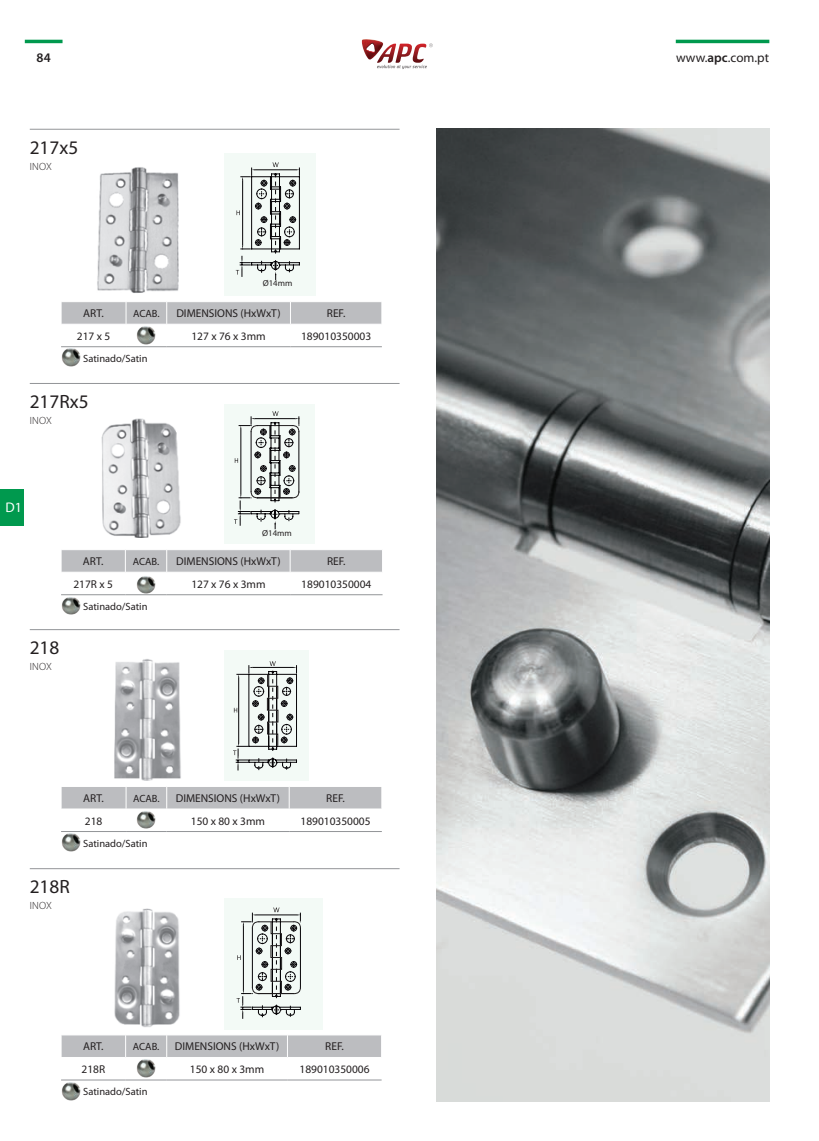
<style>
.page{position:relative;width:819px;height:1141px;background:#fff}
.page>*{position:absolute;margin:0;border:0;box-sizing:border-box;transform-origin:0 0}
.t1{font:19.25px "Myriad Pro";color:#231f20}
.t2{font:14px "Myriad Pro";color:#fff}
.t3{font:13.12px "Myriad Pro";color:#231f20}
.t4{font:600 13.12px "Myriad Pro";color:#231f20}
.t5{font:11.38px "Myriad Pro";color:#231f20}
.t6{font:10.5px "Myriad Pro";color:#231f20}
.t7{font:300 10.5px "Myriad Pro";color:#231f20}
.t8{font:8.75px "Myriad Pro";color:#231f20}
.s1{font-weight:600}
</style>
<div class="page">
<hr style="left:25px;top:40px;width:38px;height:3px;background:#00994e">
<hr style="left:675px;top:40px;width:94px;height:3px;background:#00994e">
<div style="left:0;top:489px;width:24px;height:36px;background:#00994e"></div>
<img style="left:362px;top:39px;width:21px;height:16px">
<svg style="left:366px;top:43px;width:67px;height:26px"></svg>
<hr style="left:30px;top:129px;width:369px;height:1px;background:#939598">
<hr style="left:30px;top:383px;width:369px;height:1px;background:#939598">
<hr style="left:30px;top:629px;width:369px;height:1px;background:#939598">
<hr style="left:30px;top:868px;width:369px;height:1px;background:#939598">
<img style="left:437px;top:129px;width:332px;height:972px">
<img style="left:97px;top:167px;width:82px;height:126px">
<img style="left:101px;top:418px;width:80px;height:120px">
<img style="left:114px;top:659px;width:67px;height:122px">
<img style="left:114px;top:908px;width:66px;height:119px">
<svg style="left:61px;top:302px;width:321px;height:22px;background:#bebfc2"></svg>
<hr style="left:61px;top:346px;width:65px;height:1px;background:#939598">
<hr style="left:126px;top:346px;width:41px;height:1px;background:#939598">
<hr style="left:167px;top:346px;width:123px;height:1px;background:#939598">
<hr style="left:290px;top:346px;width:92px;height:1px;background:#939598">
<svg style="left:61px;top:550px;width:321px;height:22px;background:#bebfc2"></svg>
<hr style="left:61px;top:594px;width:64px;height:1px;background:#939598">
<hr style="left:125px;top:594px;width:42px;height:1px;background:#939598">
<hr style="left:167px;top:594px;width:123px;height:1px;background:#939598">
<hr style="left:290px;top:594px;width:92px;height:1px;background:#939598">
<div style="left:61px;top:787px;width:321px;height:22px;background:#bcbdc0"></div>
<hr style="left:61px;top:831px;width:65px;height:1px;background:#939598">
<hr style="left:126px;top:831px;width:41px;height:1px;background:#939598">
<hr style="left:167px;top:831px;width:122px;height:1px;background:#939598">
<hr style="left:289px;top:831px;width:93px;height:1px;background:#939598">
<div style="left:224px;top:153px;width:91px;height:143px;background:#f3faf6"></div>
<svg style="left:236px;top:162px;width:64px;height:118px"></svg>
<div style="left:224px;top:404px;width:91px;height:140px;background:#f3faf6"></div>
<svg style="left:234px;top:411px;width:66px;height:118px"></svg>
<div style="left:224px;top:651px;width:85px;height:130px;background:#f3faf6"></div>
<svg style="left:233px;top:661px;width:64px;height:109px"></svg>
<div style="left:224px;top:898px;width:98px;height:132px;background:#f3faf6"></div>
<svg style="left:236px;top:907px;width:65px;height:112px"></svg>
<img style="left:61px;top:347px;width:21px;height:20px">
<img style="left:61px;top:595px;width:21px;height:20px">
<img style="left:61px;top:833px;width:20px;height:19px">
<div style="left:61px;top:1035px;width:320px;height:22px;background:#bcbdc0"></div>
<hr style="left:61px;top:1080px;width:65px;height:1px;background:#939598">
<hr style="left:126px;top:1080px;width:41px;height:1px;background:#939598">
<hr style="left:167px;top:1080px;width:120px;height:1px;background:#939598">
<hr style="left:287px;top:1080px;width:94px;height:1px;background:#939598">
<img style="left:61px;top:1080px;width:21px;height:21px">
<img style="left:136px;top:326px;width:20px;height:19px">
<img style="left:136px;top:576px;width:20px;height:19px">
<img style="left:136px;top:811px;width:20px;height:18px">
<img style="left:136px;top:1059px;width:20px;height:19px">
<p class="t4" style="left:37px;top:49px;width:16px">84</p>
<p class="t3" style="left:676px;top:49px;width:94px">www.<span class="s1">apc</span>.com.pt</p>
<h1 class="t1" style="left:30px;top:135px;width:50px">217x5</h1>
<p class="t7" style="left:30px;top:160px;width:24px">INO X</p>
<p class="t8" style="left:263px;top:278px;width:31px">Ø14mm</p>
<p class="t5" style="left:83px;top:306px;width:22px">ART.</p>
<p class="t6" style="left:133px;top:307px;width:28px">ACAB.</p>
<p class="t5" style="left:176px;top:306px;width:106px">DIMENSIONS (HxWxT)</p>
<p class="t5" style="left:327px;top:306px;width:20px">REF.</p>
<p class="t5" style="left:77px;top:329px;width:35px">217 x 5</p>
<p class="t5" style="left:191px;top:329px;width:76px">127 x 76 x 3mm</p>
<p class="t5" style="left:301px;top:329px;width:72px">189010350003</p>
<p class="t6" style="left:83px;top:352px;width:66px">Satinado/Satin</p>
<h1 class="t1" style="left:30px;top:390px;width:60px">217Rx5</h1>
<p class="t7" style="left:30px;top:414px;width:24px">INO X</p>
<p class="t2" style="left:5px;top:498px;width:18px">D1</p>
<h1 class="t1" style="left:30px;top:636px;width:31px">218</h1>
<p class="t7" style="left:30px;top:661px;width:24px">INO X</p>
<p class="t8" style="left:262px;top:527px;width:31px">Ø14mm</p>
<p class="t5" style="left:83px;top:554px;width:22px">ART.</p>
<p class="t6" style="left:133px;top:555px;width:28px">ACAB.</p>
<p class="t5" style="left:176px;top:554px;width:106px">DIMENSIONS (HxWxT)</p>
<p class="t5" style="left:327px;top:554px;width:20px">REF.</p>
<p class="t5" style="left:73px;top:577px;width:41px">217R x 5</p>
<p class="t5" style="left:191px;top:577px;width:76px">127 x 76 x 3mm</p>
<p class="t5" style="left:301px;top:577px;width:72px">189010350004</p>
<p class="t6" style="left:83px;top:600px;width:66px">Satinado/Satin</p>
<h1 class="t1" style="left:30px;top:875px;width:41px">218R</h1>
<p class="t7" style="left:30px;top:899px;width:24px">INO X</p>
<p class="t5" style="left:83px;top:791px;width:22px">ART.</p>
<p class="t6" style="left:133px;top:792px;width:28px">ACAB.</p>
<p class="t5" style="left:176px;top:791px;width:106px">DIMENSIONS (HxWxT)</p>
<p class="t5" style="left:326px;top:791px;width:20px">REF.</p>
<p class="t5" style="left:85px;top:814px;width:19px">218</p>
<p class="t5" style="left:191px;top:814px;width:76px">150 x 80 x 3mm</p>
<p class="t5" style="left:300px;top:814px;width:72px">189010350005</p>
<p class="t6" style="left:83px;top:837px;width:66px">Satinado/Satin</p>
<p class="t5" style="left:83px;top:1040px;width:22px">ART.</p>
<p class="t6" style="left:133px;top:1040px;width:28px">ACAB.</p>
<p class="t5" style="left:175px;top:1040px;width:106px">DIMENSIONS (HxWxT)</p>
<p class="t5" style="left:325px;top:1040px;width:20px">REF.</p>
<p class="t5" style="left:81px;top:1062px;width:25px">218R</p>
<p class="t5" style="left:190px;top:1062px;width:76px">150 x 80 x 3mm</p>
<p class="t5" style="left:299px;top:1062px;width:72px">189010350006</p>
<p class="t6" style="left:83px;top:1085px;width:66px">Satinado/Satin</p>
</div>
